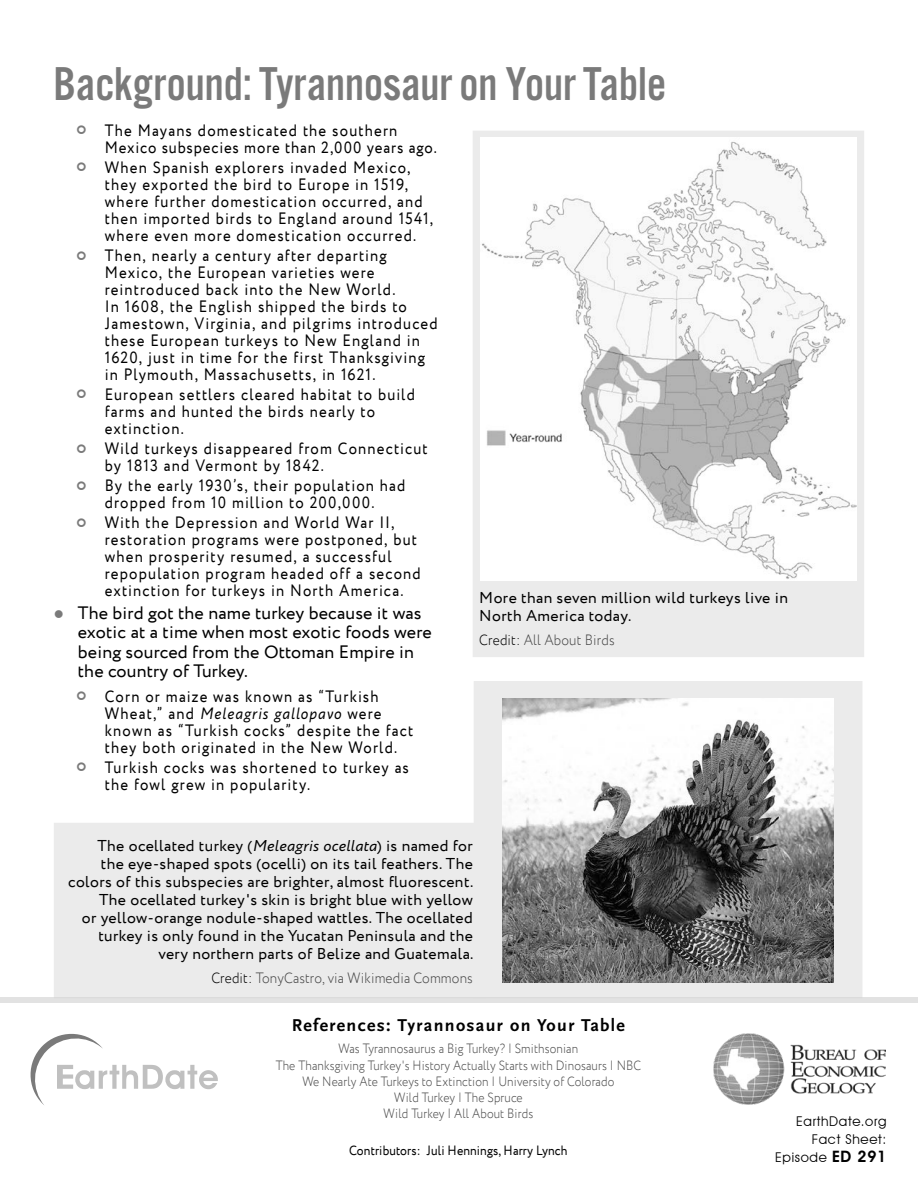
<style>
.page{position:relative;width:918px;height:1188px;background:#fff}
.page>*{position:absolute;margin:0;border:0;box-sizing:border-box;transform-origin:0 0}
.t1{font:49.35px "Alternate Got No 3 D";color:#7a7a7a}
.t2{font:18px/19.4px "Circe";letter-spacing:.01em;color:#000}
.t3{font:700 18px "Scala Sans Pro";letter-spacing:.075em;color:#000}
.t4{font:16.5px/17px "Circe";letter-spacing:.075em;color:#000;scale:.9 1}
.t5{font:15.75px/18px "Circe";letter-spacing:.025em;color:#000}
.t6{font:300 15px "Circe";letter-spacing:.01em;color:#474747;scale:.9 1}
.t7{font:300 13.5px/16.2px "Circe";letter-spacing:.01em;color:#4b4b4b;text-align:center;scale:.87 1}
.t8{font:13.5px "Circe";letter-spacing:.01em;color:#000;scale:.9 1}
.t9{font:13.5px/18px "Avant Garde IT Cby BT";letter-spacing:.05em;color:#000;text-align:right}
.s1{color:#7a7a7a}
.s2{font-style:italic}
.s3{color:#000}
.s4{font-weight:600;font-size:15.75px}
</style>
<div class="page">
<img style="left:713px;top:1034px;width:173px;height:71px">
<svg style="left:30px;top:1033px;width:188px;height:72px"></svg>
<div style="left:473px;top:131px;width:391px;height:526px;background:#ebebeb"></div>
<img style="left:481px;top:137px;width:375px;height:444px">
<svg style="left:474px;top:681px;width:393px;height:317px;background:#eaeaea"></svg>
<img style="left:502px;top:699px;width:332px;height:283px">
<div style="left:49px;top:818px;width:442px;height:180px;background:#ebebeb"></div>
<div style="left:0;top:998px;width:918px;height:5px;background:#e2e2e2"></div>
<h1 class="t1" style="left:53px;top:58px;width:614px">Background: Tyrannosaur on Your Table</h1>
<p class="t4" style="left:105px;top:122px;width:370px">The Mayans domesticated the southern<br>Mexico subspecies more than 2,000 years ago.</p>
<p class="t4" style="left:105px;top:159px;width:366px">When Spanish explorers invaded Mexico, they exported the bird to Europe in 1519, where further domestication occurred, and then imported birds to England around 1541, where even more domestication occurred.</p>
<p class="t4" style="left:105px;top:248px;width:371px">Then, nearly a century after departing Mexico, the European varieties were reintroduced back into the New World.<br>In 1608, the English shipped the birds to Jamestown, Virginia, and pilgrims introduced these European turkeys to New England in 1620, just in time for the first Thanksgiving in Plymouth, Massachusetts, in 1621.</p>
<p class="t4" style="left:105px;top:386px;width:346px">European settlers cleared habitat to build farms and hunted the birds nearly to extinction.</p>
<p class="t4" style="left:105px;top:441px;width:360px">Wild turkeys disappeared from Connecticut by 1813 and Vermont by 1842.</p>
<p class="t4" style="left:105px;top:478px;width:336px">By the early 1930’s, their population had dropped from 10 million to 200,000.</p>
<p class="t4" style="left:105px;top:515px;width:353px">With the Depression and World War II, restoration programs were postponed, but when prosperity resumed, a successful repopulation program headed off a second extinction for turkeys in North America.</p>
<p class="t2" style="left:78px;top:604px;width:356px;text-indent:-24px"><span class="s1">●</span> The bird got the name turkey because it was exotic at a time when most exotic foods were being sourced from the Ottoman Empire in the country of Turkey.</p>
<p class="t4" style="left:105px;top:688px;width:344px">Corn or maize was known as “Turkish Wheat,” and <span class="s2">Meleagris gallopavo</span> were known as “Turkish cocks” despite the fact they both originated in the New World.</p>
<p class="t4" style="left:105px;top:759px;width:339px">Turkish cocks was shortened to turkey as the fowl grew in popularity.</p>
<p class="t5" style="left:479px;top:589px;width:310px">More than seven million wild turkeys live in<br>North America today.</p>
<p class="t6" style="left:479px;top:630px;width:152px"><span class="s3">Credit:</span> All About Birds</p>
<p class="t5" style="left:68px;top:837px;width:407px;text-align:right">The ocellated turkey (<span class="s2">Meleagris ocellata</span>) is named for<br>the eye-shaped spots (ocelli) on its tail feathers. The colors of this subspecies are brighter, almost fluorescent.<br>The ocellated turkey's skin is bright blue with yellow<br>or yellow-orange nodule-shaped wattles. The ocellated turkey is only found in the Yucatan Peninsula and the very northern parts of Belize and Guatemala.</p>
<p class="t6" style="left:211px;top:968px;width:292px"><span class="s3">Credit:</span> TonyCastro, via Wikimedia Commons</p>
<p class="t3" style="left:292px;top:1014px;width:335px">References: Tyrannosaur on Your Table</p>
<p class="t7" style="left:276px;top:1041px;width:422px">Was Tyrannosaurus a Big Turkey? | Smithsonian<br>The Thanksgiving Turkey's History Actually Starts with Dinosaurs | NBC We Nearly Ate Turkeys to Extinction | University of Colorado<br>Wild Turkey | The Spruce<br>Wild Turkey | All About Birds</p>
<p class="t8" style="left:349px;top:1141px;width:244px">Contributors: Juli Hennings, Harry Lynch</p>
<p class="t9" style="left:775px;top:1113px;width:113px">EarthDate.org<br>Fact Sheet:<br>Episode <span class="s4">ED 291</span></p>
</div>
